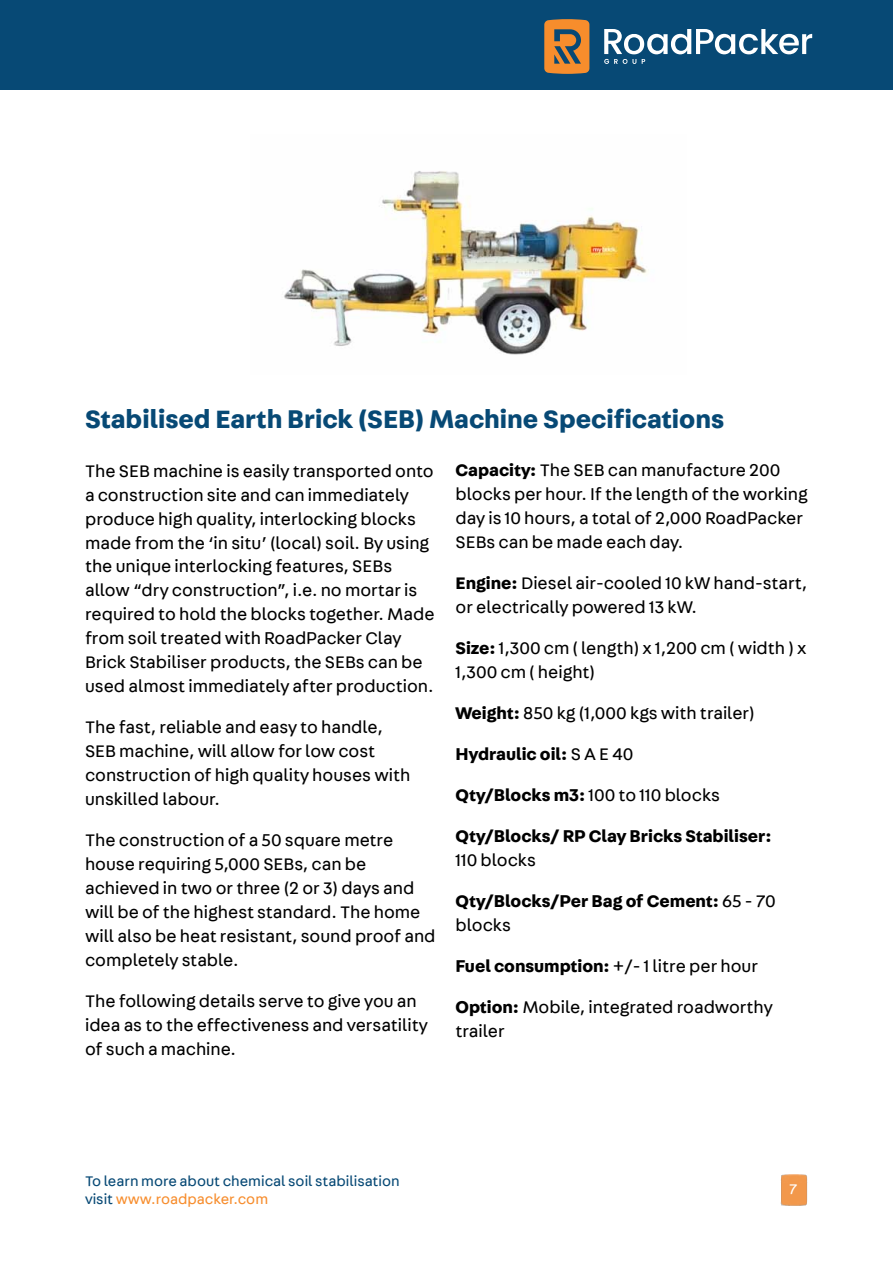
<style>
.page{position:relative;width:893px;height:1263px;background:#fff}
.page>*{position:absolute;margin:0;border:0;box-sizing:border-box;transform-origin:0 0}
.t1{font:700 27px "Fabriga";color:#074975}
.t2{font:18px/24px "Fabriga";color:#000}
.t3{font:700 18px/24px "Fabriga";color:#000}
.t4{font:15px/18px "Fabriga";color:#074975}
.t5{font:15px "Fabriga";color:#fff}
.s1{font-weight:700}
.s2{font-weight:400}
.s3{color:#f78d2d}
</style>
<div class="page">
<div style="left:0;top:0;width:893px;height:89px;background:#074975"></div>
<svg style="left:544px;top:19px;width:45px;height:55px"></svg>
<svg style="left:604px;top:29px;width:208px;height:35px"></svg>
<img style="left:781px;top:1174px;width:27px;height:31px">
<img style="left:284px;top:171px;width:363px;height:184px">
<h1 class="t1" style="left:85px;top:401px;width:641px">Stabilised Earth Brick (SEB) Machine Specifications</h1>
<p class="t2" style="left:85px;top:458px;width:351px">The SEB machine is easily transported onto a construction site and can immediately produce high quality, interlocking blocks made from the ‘in situ’ (local) soil. By using the unique interlocking features, SEBs allow “dry construction”, i.e. no mortar is required to hold the blocks together. Made from soil treated with RoadPacker Clay Brick Stabiliser products, the SEBs can be used almost immediately after production.</p>
<p class="t2" style="left:85px;top:715px;width:327px">The fast, reliable and easy to handle, SEB machine, will allow for low cost construction of high quality houses with unskilled labour.</p>
<p class="t2" style="left:85px;top:828px;width:352px">The construction of a 50 square metre house requiring 5,000 SEBs, can be achieved in two or three (2 or 3) days and will be of the highest standard. The home will also be heat resistant, sound proof and completely stable.</p>
<p class="t2" style="left:85px;top:989px;width:344px">The following details serve to give you an idea as to the effectiveness and versatility of such a machine.</p>
<p class="t2" style="left:455px;top:458px;width:354px"><span class="s1">Capacity:</span> The SEB can manufacture 200 blocks per hour. If the length of the working day is 10 hours, a total of 2,000 RoadPacker SEBs can be made each day.</p>
<p class="t2" style="left:455px;top:571px;width:353px"><span class="s1">Engine:</span> Diesel air-cooled 10 kW hand-start, or electrically powered 13 kW.</p>
<p class="t2" style="left:455px;top:636px;width:352px"><span class="s1">Size:</span> 1,300 cm ( length) x 1,200 cm ( width ) x<br>1,300 cm ( height)</p>
<p class="t2" style="left:455px;top:701px;width:301px"><span class="s1">Weight:</span> 850 kg (1,000 kgs with trailer)</p>
<p class="t3" style="left:455px;top:742px;width:180px">Hydraulic oil: <span class="s2">S A E 40</span></p>
<p class="t2" style="left:455px;top:783px;width:266px"><span class="s1">Qty/Blocks m3:</span> 100 to 110 blocks</p>
<p class="t3" style="left:455px;top:824px;width:318px">Qty/Blocks/ RP Clay Bricks Stabiliser:</p>
<p class="t2" style="left:455px;top:848px;width:82px">110 blocks</p>
<p class="t3" style="left:455px;top:889px;width:322px">Qty/Blocks/Per Bag of Cement: <span class="s2">65 - 70 blocks</span></p>
<p class="t3" style="left:455px;top:954px;width:304px">Fuel consumption: <span class="s2">+/- 1 litre per hour</span></p>
<p class="t2" style="left:455px;top:995px;width:319px"><span class="s1">Option:</span> Mobile, integrated roadworthy trailer</p>
<p class="t4" style="left:85px;top:1171px;width:316px">To learn more about chemical soil stabilisation visit <span class="s3">www.roadpacker.com</span></p>
<p class="t5" style="left:789px;top:1179px;width:10px">7</p>
</div>
